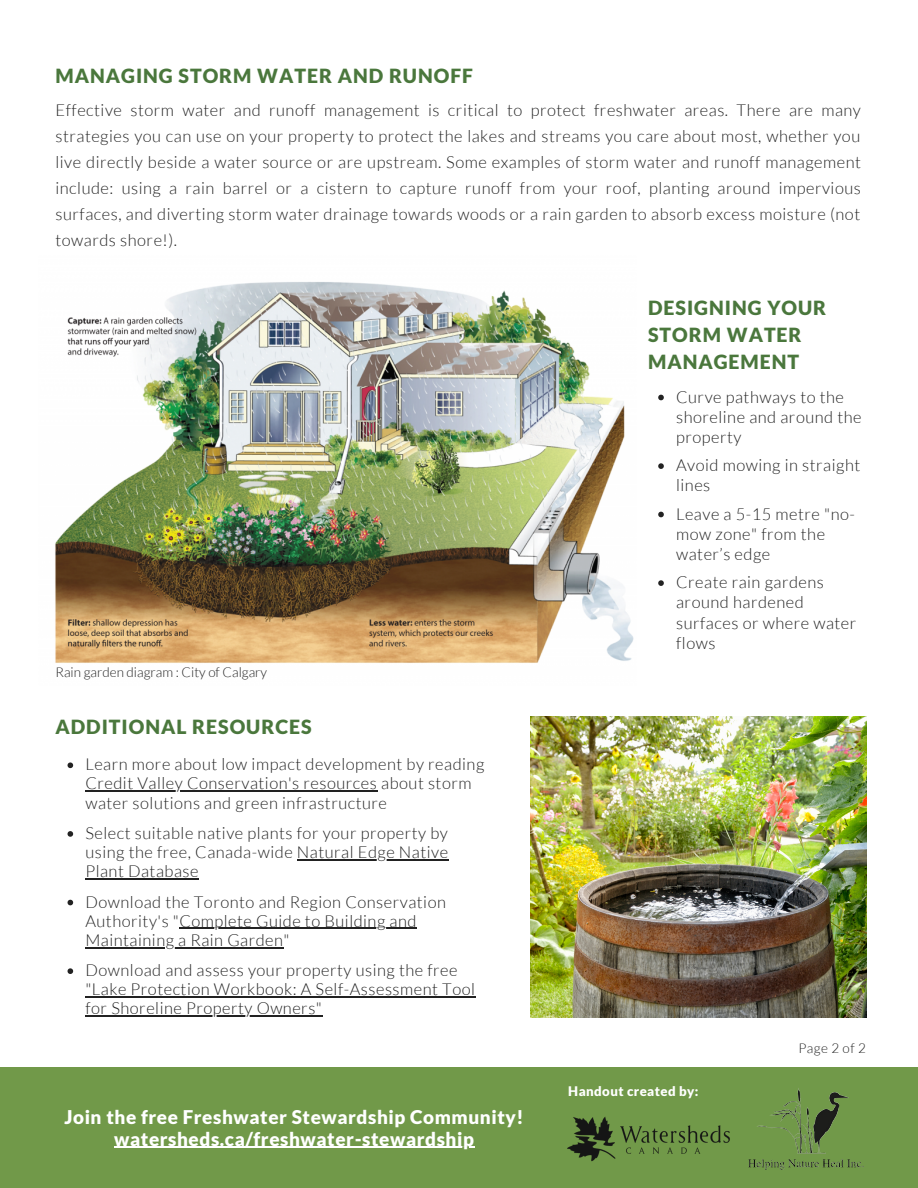
<style>
.page{position:relative;width:918px;height:1188px;background:#fff}
.page>*{position:absolute;margin:0;border:0;box-sizing:border-box;transform-origin:0 0}
.t1{font:900 19.5px/27px "Lato";letter-spacing:.05em;color:#4a773c}
.t2{font:900 18.9px/22px "Lato";letter-spacing:.03em;color:#fff;text-align:center}
.t3{font:300 16.5px/19.2px "Lato";letter-spacing:.03em;color:#222}
.t4{font:300 13.5px "Lato";color:#222}
.t5{font:900 13.2px "Lato";letter-spacing:.03em;color:#fff}
</style>
<div class="page">
<div style="left:0;top:1068px;width:918px;height:120px;background:#719949"></div>
<img style="left:55px;top:282px;width:579px;height:381px">
<img style="left:530px;top:716px;width:336px;height:302px">
<img style="left:748px;top:1088px;width:116px;height:82px">
<img style="left:567px;top:1116px;width:163px;height:46px">
<hr style="left:114px;top:1147px;width:361px;height:1px;background:#fff">
<svg style="left:68px;top:762px;width:5px;height:6px"></svg>
<hr style="left:85px;top:791px;width:292px;height:1px;background:#222">
<svg style="left:68px;top:831px;width:5px;height:6px"></svg>
<hr style="left:297px;top:859px;width:152px;height:1px;background:#222">
<hr style="left:85px;top:878px;width:114px;height:1px;background:#222">
<svg style="left:68px;top:900px;width:5px;height:5px"></svg>
<hr style="left:179px;top:928px;width:238px;height:1px;background:#222">
<hr style="left:85px;top:947px;width:199px;height:1px;background:#222">
<svg style="left:68px;top:968px;width:5px;height:6px"></svg>
<hr style="left:85px;top:996px;width:391px;height:2px;background:#222">
<hr style="left:85px;top:1016px;width:238px;height:1px;background:#222">
<svg style="left:658px;top:395px;width:6px;height:5px"></svg>
<svg style="left:658px;top:463px;width:6px;height:6px"></svg>
<svg style="left:658px;top:512px;width:6px;height:5px"></svg>
<svg style="left:658px;top:580px;width:6px;height:6px"></svg>
<p class="t1" style="left:55px;top:62px;width:419px">MANAGING STORM WATER AND RUNOFF</p>
<p class="t3" style="left:55px;top:97px;width:807px;line-height:25.8px;text-align:justify">Effective storm water and runoff management is critical to protect freshwater areas. There are many strategies you can use on your property to protect the lakes and streams you care about most, whether you live directly beside a water source or are upstream. Some examples of storm water and runoff management include: using a rain barrel or a cistern to capture runoff from your roof, planting around impervious surfaces, and diverting storm water drainage towards woods or a rain garden to absorb excess moisture (not towards shore!).</p>
<p class="t4" style="left:55px;top:663px;width:213px">Rain garden diagram : City of Calgary</p>
<p class="t1" style="left:55px;top:713px;width:258px">ADDITIONAL RESOURCES</p>
<p class="t3" style="left:85px;top:754px;width:400px">Learn more about low impact development by reading<br>Credit Valley Conservation's resources about storm water solutions and green infrastructure</p>
<p class="t3" style="left:85px;top:823px;width:364px;text-align:justify">Select suitable native plants for your property by using the free, Canada-wide Natural Edge Native Plant Database</p>
<p class="t3" style="left:85px;top:892px;width:362px">Download the Toronto and Region Conservation<br>Authority's "Complete Guide to Building and<br>Maintaining a Rain Garden"</p>
<p class="t3" style="left:85px;top:960px;width:391px">Download and assess your property using the free "Lake Protection Workbook: A Self-Assessment Tool for Shoreline Property Owners"</p>
<p class="t2" style="left:64px;top:1105px;width:461px">Join the free Freshwater Stewardship Community! watersheds.ca/freshwater-stewardship</p>
<p class="t1" style="left:648px;top:294px;width:180px">DESIGNING YOUR<br>STORM WATER<br>MANAGEMENT</p>
<p class="t3" style="left:676px;top:386px;width:187px;line-height:20.2px">Curve pathways to the shoreline and around the property</p>
<p class="t3" style="left:676px;top:455px;width:186px;line-height:20.2px">Avoid mowing in straight lines</p>
<p class="t3" style="left:676px;top:503px;width:180px;line-height:20.2px">Leave a 5-15 metre "no&shy;mow zone" from the water’s edge</p>
<p class="t3" style="left:676px;top:572px;width:182px;line-height:20.2px">Create rain gardens around hardened surfaces or where water flows</p>
<p class="t5" style="left:568px;top:1083px;width:132px">Handout created by:</p>
<p class="t4" style="left:798px;top:1039px;width:69px">Page 2 of 2</p>
</div>
